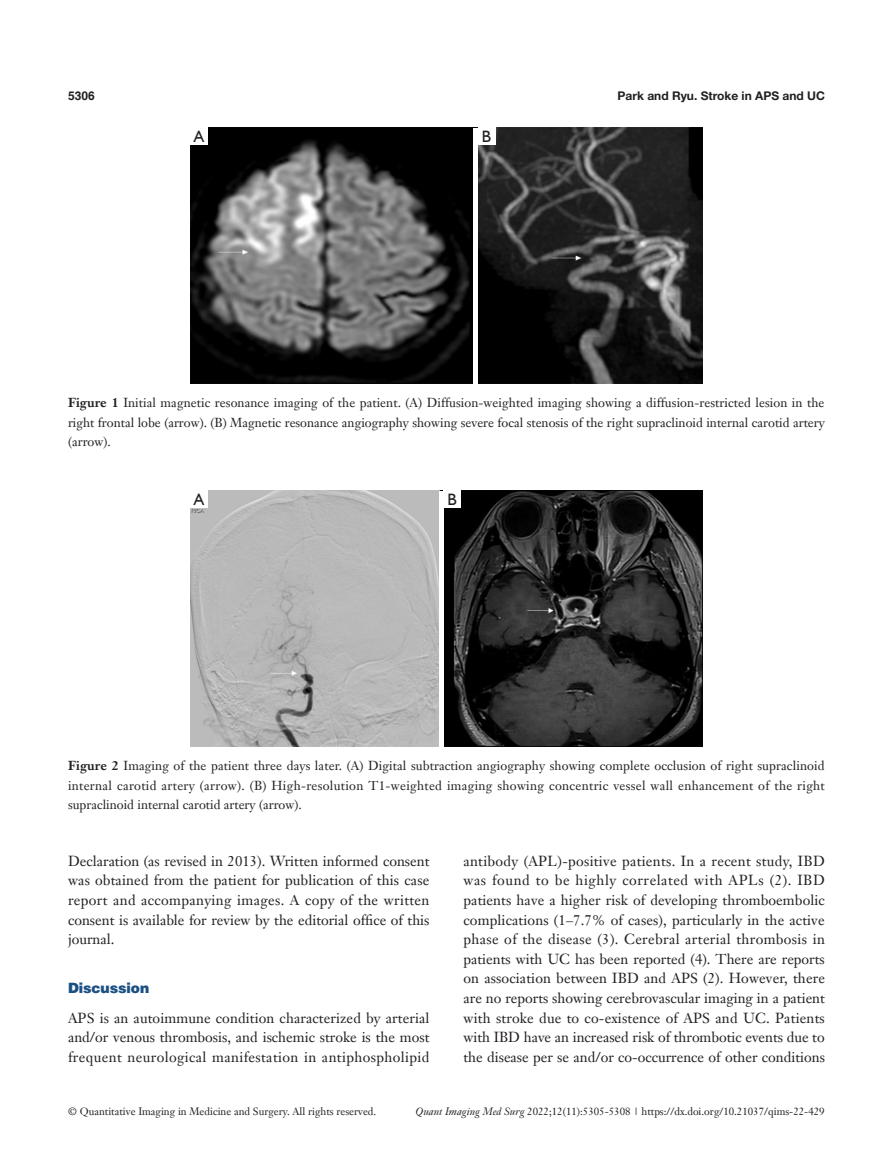
<style>
.page{position:relative;width:893px;height:1170px;background:#fff}
.page>*{position:absolute;margin:0;border:0;box-sizing:border-box;transform-origin:0 0}
.t1{font:16.5px "Humanist 521 BT";color:#231f20}
.t2{font:14.25px/19.6px "Janson Text LT";color:#231f20;text-align:justify}
._1ji-6_5{font:900 14.25px "Helvetica";color:#1c5085}
.tuzhu{font:12.75px/19.5px "Janson Text LT";color:#231f20;text-align:justify}
.ZY-Running_title{font:700 12px "Helvetica Neue LT Pro";color:#231f20}
.t3{font:700 12px "Helvetica";color:#231f20}
.ZY-doi{font:10.5px "Janson Text LT";color:#231f20}
.ZY-banquan{font:10.5px "Janson Text LT";color:#231f20}
.s1{font-weight:700}
.s2{font-style:italic}
</style>
<div class="page">
<img style="left:190px;top:128px;width:512px;height:255px">
<hr style="left:474px;top:128px;width:4px;height:255px;background:#fff">
<div style="left:478px;top:128px;width:17px;height:17px;background:#fff"></div>
<div style="left:190px;top:128px;width:17px;height:17px;background:#fff"></div>
<img style="left:190px;top:490px;width:512px;height:256px">
<hr style="left:440px;top:490px;width:4px;height:256px;background:#fff">
<div style="left:444px;top:490px;width:17px;height:17px;background:#fff"></div>
<div style="left:190px;top:490px;width:17px;height:17px;background:#fff"></div>
<p class="t3" style="left:68px;top:88px;width:28px">5306</p>
<p class="ZY-Running_title" style="left:617px;top:88px;width:209px">Park and Ryu. Stroke in APS and UC</p>
<p class="t1" style="left:194px;top:126px;width:12px">A</p>
<p class="t1" style="left:482px;top:126px;width:11px">B</p>
<p class="tuzhu" style="left:68px;top:393px;width:758px"><span class="s1">Figure 1</span> Initial magnetic resonance imaging of the patient. (A) Diffusion-weighted imaging showing a diffusion-restricted lesion in the right frontal lobe (arrow). (B) Magnetic resonance angiography showing severe focal stenosis of the right supraclinoid internal carotid artery (arrow).</p>
<p class="t1" style="left:194px;top:489px;width:12px">A</p>
<p class="t1" style="left:448px;top:489px;width:11px">B</p>
<p class="tuzhu" style="left:68px;top:755px;width:758px"><span class="s1">Figure 2</span> Imaging of the patient three days later. (A) Digital subtraction angiography showing complete occlusion of right supraclinoid internal carotid artery (arrow). (B) High-resolution T1-weighted imaging showing concentric vessel wall enhancement of the right supraclinoid internal carotid artery (arrow).</p>
<p class="t2" style="left:68px;top:850px;width:363px">Declaration (as revised in 2013). Written informed consent was obtained from the patient for publication of this case report and accompanying images. A copy of the written consent is available for review by the editorial office of this journal.</p>
<p class="_1ji-6_5" style="left:68px;top:978px;width:83px">Discussion</p>
<p class="t2" style="left:68px;top:1007px;width:363px">APS is an autoimmune condition characterized by arterial and/or venous thrombosis, and ischemic stroke is the most frequent neurological manifestation in antiphospholipid</p>
<p class="t2" style="left:463px;top:850px;width:363px">antibody (APL)-positive patients. In a recent study, IBD was found to be highly correlated with APLs (2). IBD patients have a higher risk of developing thromboembolic complications (1–7.7% of cases), particularly in the active phase of the disease (3). Cerebral arterial thrombosis in patients with UC has been reported (4). There are reports on association between IBD and APS (2). However, there are no reports showing cerebrovascular imaging in a patient with stroke due to co-existence of APS and UC. Patients with IBD have an increased risk of thrombotic events due to the disease per se and/or co-occurrence of other conditions</p>
<p class="ZY-banquan" style="left:68px;top:1104px;width:310px">© Quantitative Imaging in Medicine and Surgery. All rights reserved.</p>
<p class="ZY-doi" style="left:416px;top:1104px;width:411px"><span class="s2">Quant Imaging Med Surg</span> 2022;12(11):5305-5308 | https://dx.doi.org/10.21037/qims-22-429</p>
</div>
